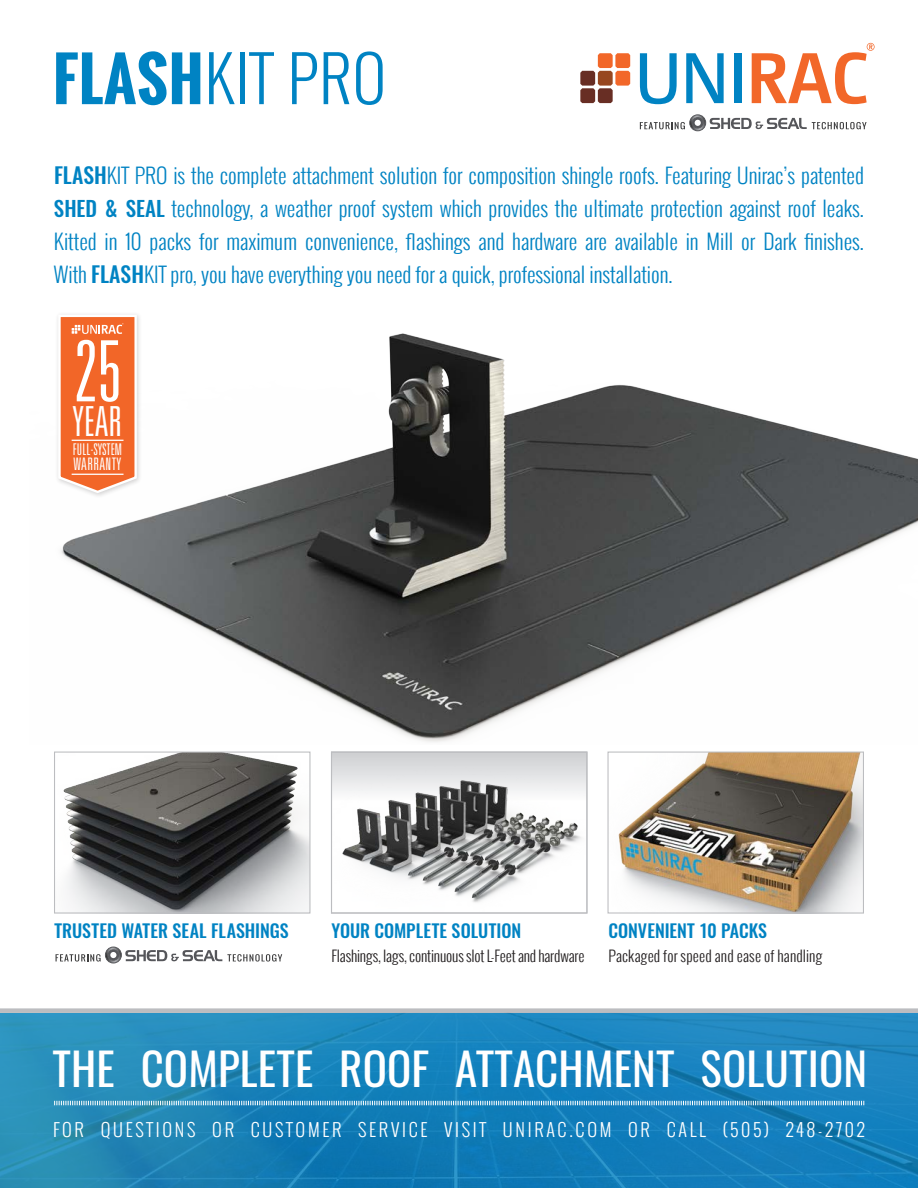
<style>
.page{position:relative;width:918px;height:1188px;background:#fff}
.page>*{position:absolute;margin:0;border:0;box-sizing:border-box;transform-origin:0 0}
.t1{font:300 61.8px "Oswald";letter-spacing:.02em;color:#0083c3}
.t2{font:45px "Oswald";letter-spacing:.005em;color:#fff}
.t3{font:300 ultra-condensed 41.4px "Univers";color:#fff}
.t4{font:300 21px/33px "Oswald";color:#0083c3;text-align:justify}
.t5{font:300 18px "Oswald";letter-spacing:.15em;color:#fff}
.t6{font:500 18px "Oswald";color:#0083c3}
.t7{font:300 ultra-condensed 17.25px "Univers";letter-spacing:.02em;color:#fff}
.t8{font:300 ultra-condensed 16.05px "Univers";color:#fff}
.t9{font:300 15px "Oswald";color:#231f20}
.s1{font-weight:700;font-size:58.8px}
.s2{font-weight:500;font-size:21.75px}
.s3{font-weight:500}
</style>
<div class="page">
<svg style="left:0;top:1013px;width:918px;height:175px;background:#1a83ba"></svg>
<div style="left:0;top:1008px;width:918px;height:5px;background:#bcbdc0"></div>
<img style="left:61px;top:333px;width:857px;height:409px">
<img style="left:333px;top:754px;width:252px;height:149px">
<div style="left:331px;top:752px;width:256px;height:162px;border:1px solid #bcbdc0"></div>
<img style="left:618px;top:754px;width:244px;height:158px">
<div style="left:607px;top:752px;width:257px;height:162px;border:1px solid #bcbdc0"></div>
<div style="left:55px;top:311px;width:87px;height:187px;background:#231f20;opacity:.2"></div>
<svg style="left:57px;top:314px;width:81px;height:180px;background:#f3804e"></svg>
<hr style="left:72px;top:440px;width:52px;height:1px;background:#fff">
<hr style="left:72px;top:474px;width:52px;height:1px;background:#fff">
<img style="left:63px;top:754px;width:245px;height:158px">
<div style="left:54px;top:752px;width:256px;height:162px;border:1px solid #bcbdc0"></div>
<svg style="left:54px;top:1100px;width:811px;height:6px;background:#64abd0"></svg>
<svg style="left:56px;top:947px;width:226px;height:16px"></svg>
<svg style="left:640px;top:53px;width:37px;height:51px"></svg>
<svg style="left:686px;top:53px;width:38px;height:50px"></svg>
<div style="left:734px;top:53px;width:7px;height:50px;background:#0083c3"></div>
<svg style="left:751px;top:43px;width:124px;height:61px"></svg>
<svg style="left:580px;top:53px;width:50px;height:50px"></svg>
<svg style="left:640px;top:114px;width:227px;height:17px"></svg>
<p class="t1" style="left:53px;top:33px;width:334px"><span class="s1">FLASH</span>KIT PRO</p>
<p class="t4" style="left:54px;top:158px;width:812px"><span class="s2">FLASH</span>KIT PRO is the complete attachment solution for composition shingle roofs. Featuring Unirac’s patented <span class="s3">SHED &amp; SEAL</span> technology, a weather proof system which provides the ultimate protection against roof leaks.<br>Kitted in 10 packs for maximum convenience, flashings and hardware are available in Mill or Dark finishes.<br>With <span class="s2">FLASH</span>KIT pro, you have everything you need for a quick, professional installation.</p>
<p class="t3" style="left:73px;top:400px;width:51px"><sup>25</sup>YEAR</p>
<p class="t8" style="left:73px;top:441px;width:51px">FULL-SYSTEM</p>
<p class="t7" style="left:74px;top:455px;width:49px">WARRANTY</p>
<p class="t6" style="left:54px;top:918px;width:236px">TRUSTED WATER SEAL FLASHINGS</p>
<p class="t6" style="left:331px;top:918px;width:191px">YOUR COMPLETE SOLUTION</p>
<p class="t9" style="left:331px;top:945px;width:255px">Flashings, lags, continuous slot L-Feet and hardware</p>
<p class="t6" style="left:608px;top:918px;width:160px">CONVENIENT 10 PACKS</p>
<p class="t9" style="left:608px;top:945px;width:215px">Packaged for speed and ease of handling</p>
<p class="t2" style="left:52px;top:1029px;width:816px">THE COMPLETE ROOF ATTACHMENT SOLUTION</p>
<p class="t5" style="left:53px;top:1116px;width:813px">FOR QUESTIONS OR CUSTOMER SERVICE VISIT UNIRAC.COM OR CALL (505) 248-2702</p>
</div>
